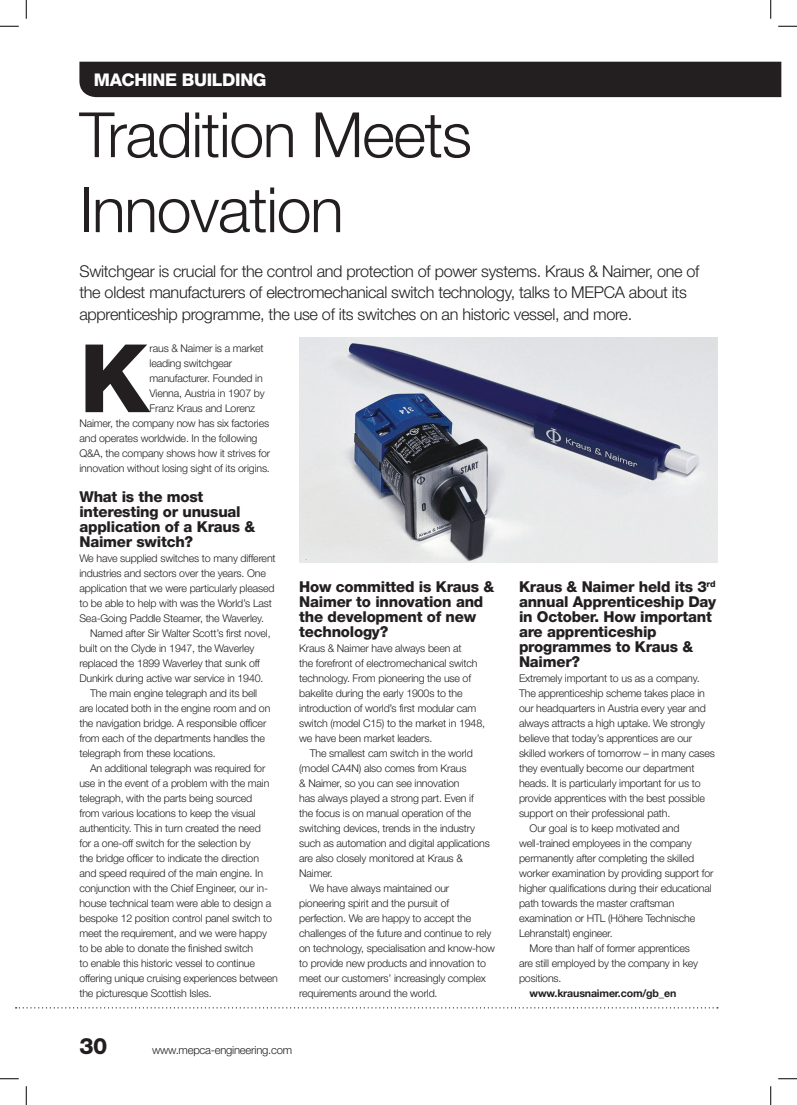
<style>
.page{position:relative;width:797px;height:1105px;background:#fff}
.page>*{position:absolute;margin:0;border:0;box-sizing:border-box;transform-origin:0 0}
.t1{font:94.62px "Helvetica Neue LT 85 Hv";color:#231f20}
.t2{font:62.5px/75px "Helvetica Neue LT 45 Lt";letter-spacing:-.02em;color:#231f20}
.t3{font:22.5px "Helvetica Neue LT 85 Hv";color:#231f20}
.t4{font:17.5px "Helvetica Neue LT 85 Hv";letter-spacing:-.02em;color:#fff}
.t5{font:16.25px/21.2px "Helvetica Neue LT 45 Lt";letter-spacing:-.02em;color:#231f20}
.t6{font:15px/15px "Helvetica Neue LT 85 Hv";letter-spacing:-.015em;color:#231f20}
.t7{font:11.25px "Helvetica Neue LT 45 Lt";letter-spacing:-.02em;color:#231f20}
.t8{font:10.62px/15px "Helvetica Neue LT 45 Lt";letter-spacing:-.015em;color:#231f20}
.t9{font:10.62px "Helvetica Neue LT 75 Bd";letter-spacing:-.015em;color:#231f20}
</style>
<div class="page">
<svg style="left:16px;top:1007px;width:702px;height:1px"></svg>
<div style="left:79px;top:62px;width:702px;height:35px;background:#231f20"></div>
<img style="left:299px;top:337px;width:418px;height:225px">
<svg style="left:0;top:25px;width:19px;height:2px"></svg>
<svg style="left:778px;top:25px;width:19px;height:2px"></svg>
<svg style="left:0;top:1078px;width:19px;height:1px"></svg>
<svg style="left:778px;top:1078px;width:19px;height:1px"></svg>
<svg style="left:25px;top:0;width:2px;height:19px"></svg>
<svg style="left:25px;top:1086px;width:2px;height:19px"></svg>
<svg style="left:770px;top:0;width:1px;height:19px"></svg>
<svg style="left:770px;top:1086px;width:1px;height:19px"></svg>
<h3 class="t4" style="left:94px;top:70px;width:174px">MACHINE BUILDING</h3>
<h2 class="t2" style="left:79px;top:96px;width:394px">Tradition Meets<br>Innovation</h2>
<p class="t5" style="left:79px;top:260px;width:621px">Switchgear is crucial for the control and protection of power systems. Kraus &amp; Naimer, one of the oldest manufacturers of electromechanical switch technology, talks to MEPCA about its apprenticeship programme, the use of its switches on an historic vessel, and more.</p>
<h1 class="t1" style="left:79px;top:322px;width:72px">K</h1>
<p class="t8" style="left:150px;top:341px;width:116px">raus &amp; Naimer is a market</p>
<p class="t8" style="left:150px;top:356px;width:84px">leading switchgear</p>
<p class="t8" style="left:150px;top:371px;width:115px">manufacturer. Founded in</p>
<p class="t8" style="left:150px;top:386px;width:117px">Vienna, Austria in 1907 by</p>
<p class="t8" style="left:150px;top:401px;width:107px">Franz Kraus and Lorenz</p>
<p class="t8" style="left:79px;top:416px;width:191px">Naimer, the company now has six factories</p>
<p class="t8" style="left:79px;top:431px;width:180px">and operates worldwide. In the following</p>
<p class="t8" style="left:79px;top:446px;width:192px">Q&amp;A, the company shows how it strives for</p>
<p class="t8" style="left:79px;top:461px;width:192px">innovation without losing sight of its origins.</p>
<h3 class="t6" style="left:79px;top:489px;width:177px">What is the most interesting or unusual application of a Kraus &amp;<br>Naimer switch?</h3>
<p class="t8" style="left:79px;top:551px;width:198px">We have supplied switches to many different industries and sectors over the years. One application that we were particularly pleased to be able to help with was the World’s Last Sea-Going Paddle Steamer, the Waverley.</p>
<p class="t8" style="left:90px;top:626px;width:182px">Named after Sir Walter Scott’s first novel,</p>
<p class="t8" style="left:79px;top:641px;width:176px">built on the Clyde in 1947, the Waverley</p>
<p class="t8" style="left:79px;top:656px;width:182px">replaced the 1899 Waverley that sunk off</p>
<p class="t8" style="left:79px;top:671px;width:185px">Dunkirk during active war service in 1940.</p>
<p class="t8" style="left:90px;top:686px;width:169px">The main engine telegraph and its bell</p>
<p class="t8" style="left:79px;top:701px;width:192px">are located both in the engine room and on</p>
<p class="t8" style="left:79px;top:716px;width:188px">the navigation bridge. A responsible officer</p>
<p class="t8" style="left:79px;top:731px;width:187px">from each of the departments handles the</p>
<p class="t8" style="left:79px;top:746px;width:138px">telegraph from these locations.</p>
<p class="t8" style="left:90px;top:761px;width:177px">An additional telegraph was required for</p>
<p class="t8" style="left:79px;top:776px;width:191px">use in the event of a problem with the main</p>
<p class="t8" style="left:79px;top:791px;width:174px">telegraph, with the parts being sourced</p>
<p class="t8" style="left:79px;top:806px;width:178px">from various locations to keep the visual</p>
<p class="t8" style="left:79px;top:821px;width:183px">authenticity. This in turn created the need</p>
<p class="t8" style="left:79px;top:836px;width:173px">for a one-off switch for the selection by</p>
<p class="t8" style="left:79px;top:851px;width:181px">the bridge officer to indicate the direction</p>
<p class="t8" style="left:79px;top:866px;width:185px">and speed required of the main engine. In</p>
<p class="t8" style="left:79px;top:881px;width:190px">conjunction with the Chief Engineer, our in-</p>
<p class="t8" style="left:79px;top:896px;width:193px">house technical team were able to design a</p>
<p class="t8" style="left:79px;top:911px;width:194px">bespoke 12 position control panel switch to</p>
<p class="t8" style="left:79px;top:926px;width:189px">meet the requirement, and we were happy</p>
<p class="t8" style="left:79px;top:941px;width:175px">to be able to donate the finished switch</p>
<p class="t8" style="left:79px;top:956px;width:177px">to enable this historic vessel to continue</p>
<p class="t8" style="left:79px;top:971px;width:200px">offering unique cruising experiences between</p>
<p class="t8" style="left:79px;top:986px;width:134px">the picturesque Scottish Isles.</p>
<h3 class="t6" style="left:299px;top:579px;width:196px">How committed is Kraus &amp;<br>Naimer to innovation and the development of new technology?</h3>
<p class="t8" style="left:299px;top:641px;width:187px">Kraus &amp; Naimer have always been at<br>the forefront of electromechanical switch technology. From pioneering the use of bakelite during the early 1900s to the introduction of world’s first modular cam switch (model C15) to the market in 1948, we have been market leaders.</p>
<p class="t8" style="left:310px;top:746px;width:164px">The smallest cam switch in the world</p>
<p class="t8" style="left:299px;top:761px;width:169px">(model CA4N) also comes from Kraus</p>
<p class="t8" style="left:299px;top:776px;width:162px">&amp; Naimer, so you can see innovation</p>
<p class="t8" style="left:299px;top:791px;width:176px">has always played a strong part. Even if</p>
<p class="t8" style="left:299px;top:806px;width:174px">the focus is on manual operation of the</p>
<p class="t8" style="left:299px;top:821px;width:177px">switching devices, trends in the industry</p>
<p class="t8" style="left:299px;top:836px;width:192px">such as automation and digital applications</p>
<p class="t8" style="left:299px;top:851px;width:165px">are also closely monitored at Kraus &amp;</p>
<p class="t8" style="left:299px;top:866px;width:35px">Naimer.</p>
<p class="t8" style="left:310px;top:881px;width:141px">We have always maintained our</p>
<p class="t8" style="left:299px;top:896px;width:151px">pioneering spirit and the pursuit of</p>
<p class="t8" style="left:299px;top:911px;width:174px">perfection. We are happy to accept the</p>
<p class="t8" style="left:299px;top:926px;width:194px">challenges of the future and continue to rely</p>
<p class="t8" style="left:299px;top:941px;width:197px">on technology, specialisation and know-how</p>
<p class="t8" style="left:299px;top:956px;width:188px">to provide new products and innovation to</p>
<p class="t8" style="left:299px;top:971px;width:188px">meet our customers’ increasingly complex</p>
<p class="t8" style="left:299px;top:986px;width:140px">requirements around the world.</p>
<h3 class="t3" style="left:79px;top:1033px;width:29px">30</h3>
<p class="t7" style="left:152px;top:1043px;width:142px">www.mepca-engineering.com</p>
<h3 class="t6" style="left:519px;top:579px;width:199px">Kraus &amp; Naimer held its 3<sup>rd </sup>annual Apprenticeship Day in October. How important are apprenticeship programmes to Kraus &amp;<br>Naimer?</h3>
<p class="t8" style="left:519px;top:671px;width:182px">Extremely important to us as a company.</p>
<p class="t8" style="left:519px;top:686px;width:187px">The apprenticeship scheme takes place in</p>
<p class="t8" style="left:519px;top:701px;width:188px">our headquarters in Austria every year and</p>
<p class="t8" style="left:519px;top:716px;width:187px">always attracts a high uptake. We strongly</p>
<p class="t8" style="left:519px;top:731px;width:174px">believe that today’s apprentices are our</p>
<p class="t8" style="left:519px;top:746px;width:197px">skilled workers of tomorrow – in many cases</p>
<p class="t8" style="left:519px;top:761px;width:177px">they eventually become our department</p>
<p class="t8" style="left:519px;top:776px;width:183px">heads. It is particularly important for us to</p>
<p class="t8" style="left:519px;top:791px;width:187px">provide apprentices with the best possible</p>
<p class="t8" style="left:519px;top:806px;width:153px">support on their professional path.</p>
<p class="t8" style="left:529px;top:821px;width:151px">Our goal is to keep motivated and</p>
<p class="t8" style="left:519px;top:836px;width:174px">well-trained employees in the company</p>
<p class="t8" style="left:519px;top:851px;width:177px">permanently after completing the skilled</p>
<p class="t8" style="left:519px;top:866px;width:196px">worker examination by providing support for</p>
<p class="t8" style="left:519px;top:881px;width:194px">higher qualifications during their educational</p>
<p class="t8" style="left:519px;top:896px;width:157px">path towards the master craftsman</p>
<p class="t8" style="left:519px;top:911px;width:178px">examination or HTL (Höhere Technische</p>
<p class="t8" style="left:519px;top:926px;width:95px">Lehranstalt) engineer.</p>
<p class="t8" style="left:529px;top:941px;width:162px">More than half of former apprentices</p>
<p class="t8" style="left:519px;top:956px;width:180px">are still employed by the company in key</p>
<p class="t8" style="left:519px;top:971px;width:44px">positions.</p>
<p class="t9" style="left:529px;top:987px;width:148px">www.krausnaimer.com/gb_en</p>
</div>
